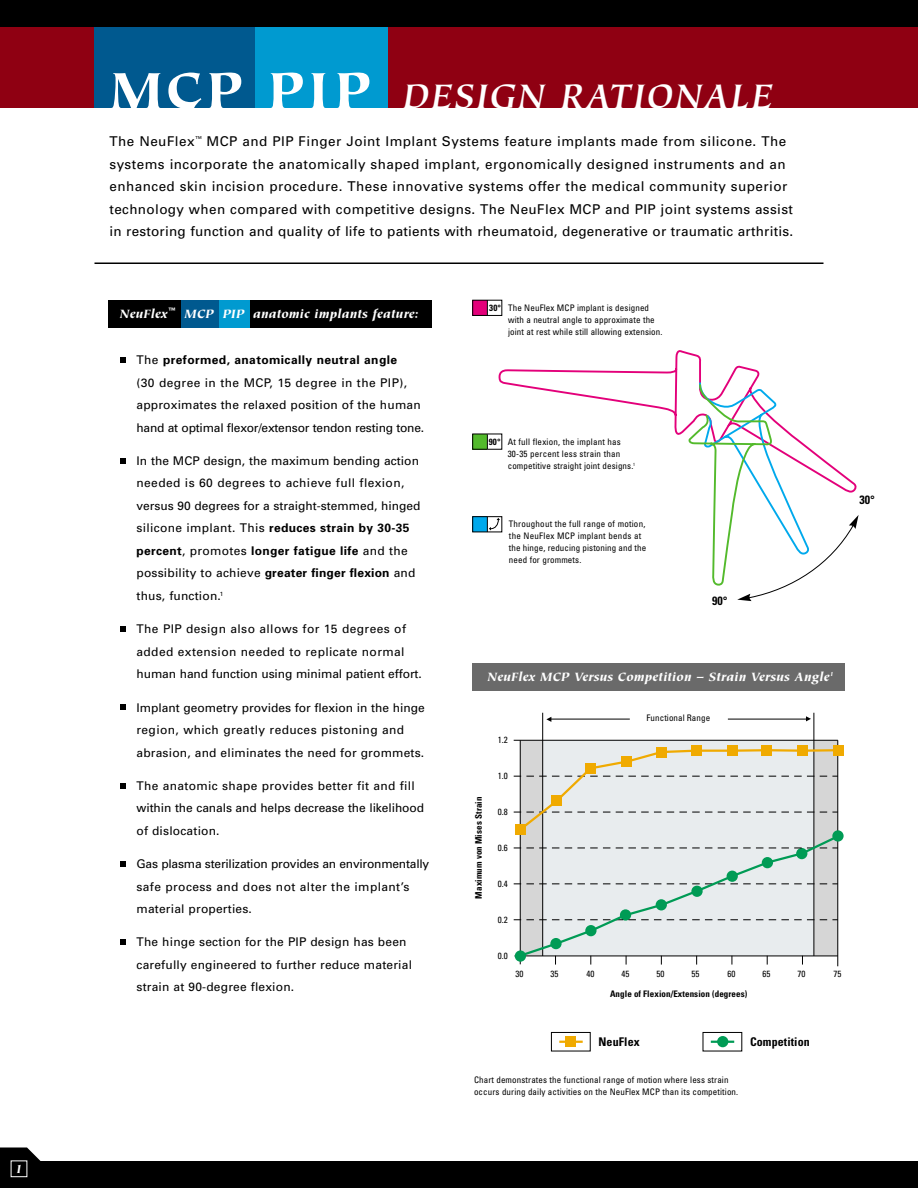
<style>
.page{position:relative;width:918px;height:1188px;background:#fff}
.page>*{position:absolute;margin:0;border:0;box-sizing:border-box;transform-origin:0 0}
.t1{font:italic 700 38.1px "Tiepolo";letter-spacing:.055em;color:#fff}
.t2{font:13.5px/22.5px "Univers";letter-spacing:.035em;color:#000}
.t3{font:italic 900 13.5px "Tiepolo";letter-spacing:.02em;color:#fff}
.t4{font:12px/22.5px "Univers";letter-spacing:.015em;color:#000}
.t5{font:12px/22.5px "Univers";letter-spacing:.035em;color:#000}
.t6{font:700 condensed 12px "Univers";letter-spacing:.01em;color:#000}
.t7{font:condensed 9px/12px "Univers";letter-spacing:.015em;color:#000}
.t8{font:700 condensed 9px "Univers";letter-spacing:.01em;color:#000}
.s1{font-weight:900;font-style:normal;font-size:57.15px}
.s2{font-weight:700}
</style>
<div class="page">
<div style="left:0;top:1161px;width:918px;height:27px;background:#000"></div>
<div style="left:473px;top:434px;width:14px;height:15px;background:#53ba2c"></div>
<div style="left:473px;top:516px;width:14px;height:16px;background:#00a9ec"></div>
<div style="left:108px;top:300px;width:324px;height:28px;background:#000"></div>
<div style="left:181px;top:300px;width:38px;height:28px;background:#00598f"></div>
<div style="left:219px;top:300px;width:31px;height:28px;background:#009ad0"></div>
<div style="left:0;top:0;width:918px;height:108px;background:#8f0012"></div>
<div style="left:94px;top:0;width:163px;height:108px;background:#00598f"></div>
<div style="left:255px;top:0;width:133px;height:108px;background:#009ad0"></div>
<div style="left:0;top:0;width:918px;height:27px;background:#000"></div>
<svg style="left:499px;top:350px;width:261px;height:31px"></svg>
<div style="left:473px;top:300px;width:14px;height:16px;background:#e3007a"></div>
<div style="left:472px;top:300px;width:30px;height:16px;border:1px solid #000"></div>
<hr style="left:94px;top:262px;width:730px;height:2px;background:#000">
<svg style="left:487px;top:300px;width:1px;height:16px"></svg>
<div style="left:814px;top:740px;width:24px;height:216px;background:#d6d6d6"></div>
<div style="left:520px;top:740px;width:23px;height:216px;background:#d6d6d6"></div>
<div style="left:543px;top:740px;width:271px;height:216px;background:#e8ecee"></div>
<hr style="left:838px;top:740px;width:1px;height:226px;background:#000">
<hr style="left:520px;top:740px;width:1px;height:224px;background:#000">
<div style="left:656px;top:747px;width:11px;height:11px;background:#f0aa00"></div>
<div style="left:691px;top:746px;width:10px;height:10px;background:#f0aa00"></div>
<div style="left:727px;top:746px;width:11px;height:10px;background:#f0aa00"></div>
<div style="left:762px;top:745px;width:10px;height:11px;background:#f0aa00"></div>
<div style="left:797px;top:745px;width:11px;height:11px;background:#f0aa00"></div>
<div style="left:833px;top:745px;width:10px;height:10px;background:#f0aa00"></div>
<hr style="left:542px;top:713px;width:1px;height:243px;background:#000">
<hr style="left:814px;top:713px;width:1px;height:243px;background:#000">
<svg style="left:514px;top:748px;width:328px;height:217px"></svg>
<div style="left:832px;top:830px;width:12px;height:12px;background:#009b55;border-radius:50%"></div>
<hr style="left:550px;top:719px;width:80px;height:1px;background:#000">
<svg style="left:546px;top:717px;width:5px;height:5px"></svg>
<hr style="left:728px;top:719px;width:79px;height:1px;background:#000">
<svg style="left:806px;top:716px;width:5px;height:5px"></svg>
<hr style="left:514px;top:740px;width:324px;height:1px;background:#000">
<div style="left:703px;top:1032px;width:39px;height:19px;border:1px solid #000"></div>
<div style="left:551px;top:1032px;width:39px;height:19px;border:1px solid #000"></div>
<div style="left:566px;top:1036px;width:10px;height:11px;background:#f0aa00"></div>
<hr style="left:559px;top:1041px;width:24px;height:2px;background:#f0aa00">
<div style="left:717px;top:1036px;width:11px;height:11px;background:#009b55;border-radius:50%"></div>
<hr style="left:711px;top:1041px;width:23px;height:2px;background:#009b55">
<div style="left:472px;top:663px;width:373px;height:28px;background:#6a6a6a"></div>
<svg style="left:120px;top:357px;width:6px;height:6px"></svg>
<svg style="left:120px;top:458px;width:6px;height:6px"></svg>
<svg style="left:120px;top:704px;width:6px;height:6px"></svg>
<svg style="left:120px;top:783px;width:6px;height:5px"></svg>
<svg style="left:120px;top:861px;width:6px;height:6px"></svg>
<svg style="left:120px;top:940px;width:6px;height:5px"></svg>
<svg style="left:120px;top:626px;width:5px;height:6px"></svg>
<svg style="left:0;top:1148px;width:41px;height:30px"></svg>
<div style="left:11px;top:1161px;width:16px;height:16px;border:1px solid #fff"></div>
<div style="left:472px;top:434px;width:30px;height:15px;border:1px solid #000"></div>
<svg style="left:487px;top:381px;width:372px;height:220px"></svg>
<div style="left:472px;top:516px;width:30px;height:16px;border:1px solid #000"></div>
<p class="t3" style="left:15px;top:1163px;width:10px">1</p>
<h1 class="t1" style="left:110px;top:81px;width:664px"><span class="s1">MCP PIP</span> DESIGN RATIONALE</h1>
<p class="t2" style="left:109px;top:131px;width:685px">The NeuFlex<sup>™</sup> MCP and PIP Finger Joint Implant Systems feature implants made from silicone. The systems incorporate the anatomically shaped implant, ergonomically designed instruments and an enhanced skin incision procedure. These innovative systems offer the medical community superior technology when compared with competitive designs. The NeuFlex MCP and PIP joint systems assist in restoring function and quality of life to patients with rheumatoid, degenerative or traumatic arthritis.</p>
<p class="t3" style="left:120px;top:308px;width:300px">NeuFlex<sup>™</sup> MCP PIP anatomic implants feature:</p>
<p class="t4" style="left:136px;top:350px;width:289px">The <span class="s2">preformed, anatomically neutral angle<br></span>(30 degree in the MCP, 15 degree in the PIP), approximates the relaxed position of the human hand at optimal flexor/extensor tendon resting tone.</p>
<p class="t4" style="left:136px;top:451px;width:285px">In the MCP design, the maximum bending action needed is 60 degrees to achieve full flexion, versus 90 degrees for a straight-stemmed, hinged silicone implant. This <span class="s2">reduces strain by 30-35 percent</span>, promotes <span class="s2">longer fatigue life</span> and the possibility to achieve <span class="s2">greater finger flexion</span> and thus, function.<sup>1</sup></p>
<p class="t5" style="left:136px;top:619px;width:287px">The PIP design also allows for 15 degrees of added extension needed to replicate normal human hand function using minimal patient effort.</p>
<p class="t4" style="left:136px;top:697px;width:290px">Implant geometry provides for flexion in the hinge region, which greatly reduces pistoning and abrasion, and eliminates the need for grommets.</p>
<p class="t4" style="left:136px;top:775px;width:289px">The anatomic shape provides better fit and fill within the canals and helps decrease the likelihood of dislocation.</p>
<p class="t4" style="left:136px;top:854px;width:294px">Gas plasma sterilization provides an environmentally safe process and does not alter the implant’s material properties.</p>
<p class="t4" style="left:136px;top:932px;width:277px">The hinge section for the PIP design has been carefully engineered to further reduce material strain at 90-degree flexion.</p>
<p class="t7" style="left:508px;top:302px;width:156px;text-indent:-19px"><span class="s2">30°</span> The NeuFlex MCP implant is designed with a neutral angle to approximate the joint at rest while still allowing extension.</p>
<p class="t7" style="left:508px;top:437px;width:129px;text-indent:-19px"><span class="s2">90°</span> At full flexion, the implant has<br>30-35 percent less strain than competitive straight joint designs.<sup>1</sup></p>
<p class="t7" style="left:509px;top:519px;width:139px">Throughout the full range of motion, the NeuFlex MCP implant bends at the hinge, reducing pistoning and the need for grommets.</p>
<p class="t6" style="left:712px;top:596px;width:17px">90°</p>
<p class="t6" style="left:859px;top:496px;width:17px">30°</p>
<p class="t3" style="left:487px;top:671px;width:348px">NeuFlex MCP Versus Competition – Strain Versus Angle<sup>1</sup></p>
<p class="t8" style="left:475px;top:899px;width:103px;rotate:-90deg">Maximum von Mises Strain</p>
<p class="t7" style="left:498px;top:735px;width:12px">1.2</p>
<p class="t7" style="left:498px;top:771px;width:12px">1.0</p>
<p class="t7" style="left:498px;top:807px;width:12px">0.8</p>
<p class="t7" style="left:498px;top:843px;width:12px">0.6</p>
<p class="t7" style="left:498px;top:879px;width:12px">0.4</p>
<p class="t7" style="left:498px;top:915px;width:12px">0.2</p>
<p class="t7" style="left:498px;top:951px;width:12px">0.0</p>
<p class="t7" style="left:647px;top:713px;width:65px">Functional Range</p>
<p class="t7" style="left:515px;top:968px;width:10px">30</p>
<p class="t7" style="left:550px;top:968px;width:10px">35</p>
<p class="t7" style="left:586px;top:968px;width:10px">40</p>
<p class="t7" style="left:621px;top:968px;width:10px">45</p>
<p class="t7" style="left:656px;top:968px;width:10px">50</p>
<p class="t7" style="left:691px;top:968px;width:10px">55</p>
<p class="t7" style="left:727px;top:968px;width:10px">60</p>
<p class="t7" style="left:762px;top:968px;width:10px">65</p>
<p class="t7" style="left:797px;top:968px;width:10px">70</p>
<p class="t7" style="left:833px;top:968px;width:10px">75</p>
<p class="t8" style="left:610px;top:991px;width:139px">Angle of Flexion/Extension (degrees)</p>
<p class="t6" style="left:598px;top:1038px;width:43px">NeuFlex</p>
<p class="t6" style="left:750px;top:1038px;width:61px">Competition</p>
<p class="t7" style="left:474px;top:1075px;width:266px">Chart demonstrates the functional range of motion where less strain occurs during daily activities on the NeuFlex MCP than its competition.</p>
</div>
